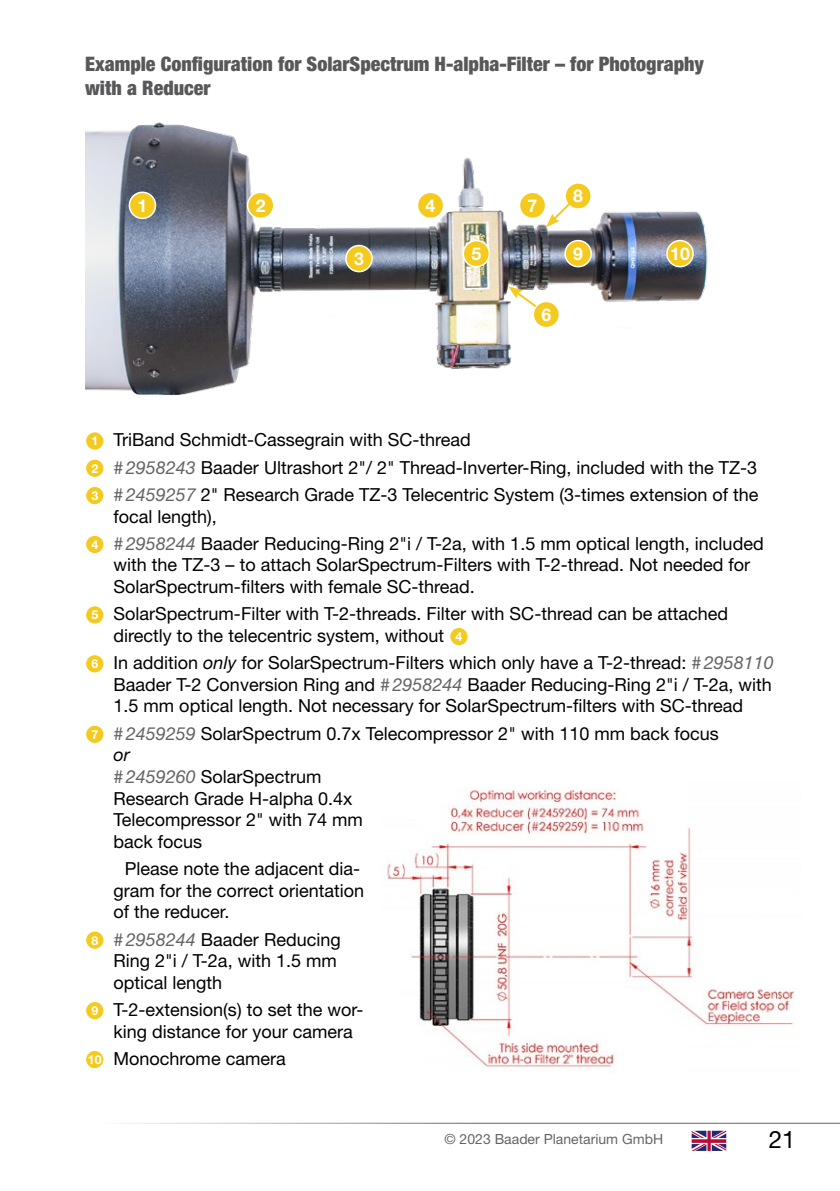
<style>
.page{position:relative;width:840px;height:1191px;background:#fff}
.page>*{position:absolute;margin:0;border:0;box-sizing:border-box;transform-origin:0 0}
.t1{font:24px "Helvetica Neue LT Std";color:#000}
.t2{font:900 condensed 20px/24px "Helvetica Neue LT Std";color:#58585a}
.t3{font:18px/21.6px "Helvetica Neue LT Std";color:#000}
.t4{font:700 17.6px "Helvetica Neue LT Std";color:#fff}
.t5{font:14px "Helvetica Neue LT Std";color:#646567}
.s1{font-weight:700;font-size:12.4px;color:#fff}
.s2{font-style:italic;color:#646567}
.s3{font-style:italic}
</style>
<div class="page">
<hr style="left:98px;top:1122px;width:741px;height:1px;background:#646567">
<svg style="left:691px;top:1130px;width:34px;height:21px"></svg>
<div style="left:86px;top:432px;width:18px;height:18px;background:#f5ca1f;border-radius:50%"></div>
<div style="left:85px;top:431px;width:19px;height:19px;border:1px solid #fff;border-radius:50%"></div>
<div style="left:86px;top:459px;width:18px;height:18px;background:#f5ca1f;border-radius:50%"></div>
<div style="left:85px;top:458px;width:19px;height:20px;border:1px solid #fff;border-radius:50%"></div>
<div style="left:86px;top:486px;width:18px;height:19px;background:#f5ca1f;border-radius:50%"></div>
<div style="left:85px;top:486px;width:19px;height:19px;border:1px solid #fff;border-radius:50%"></div>
<div style="left:86px;top:535px;width:18px;height:18px;background:#f5ca1f;border-radius:50%"></div>
<div style="left:85px;top:535px;width:19px;height:19px;border:1px solid #fff;border-radius:50%"></div>
<div style="left:86px;top:606px;width:18px;height:18px;background:#f5ca1f;border-radius:50%"></div>
<div style="left:85px;top:605px;width:19px;height:19px;border:1px solid #fff;border-radius:50%"></div>
<div style="left:449px;top:627px;width:19px;height:18px;background:#f5ca1f;border-radius:50%"></div>
<div style="left:449px;top:627px;width:19px;height:19px;border:1px solid #fff;border-radius:50%"></div>
<div style="left:86px;top:654px;width:18px;height:19px;background:#f5ca1f;border-radius:50%"></div>
<div style="left:85px;top:654px;width:19px;height:19px;border:1px solid #fff;border-radius:50%"></div>
<div style="left:86px;top:725px;width:18px;height:18px;background:#f5ca1f;border-radius:50%"></div>
<div style="left:85px;top:724px;width:19px;height:20px;border:1px solid #fff;border-radius:50%"></div>
<div style="left:86px;top:931px;width:18px;height:18px;background:#f5ca1f;border-radius:50%"></div>
<div style="left:85px;top:930px;width:19px;height:19px;border:1px solid #fff;border-radius:50%"></div>
<div style="left:86px;top:1001px;width:18px;height:18px;background:#f5ca1f;border-radius:50%"></div>
<div style="left:85px;top:1001px;width:19px;height:19px;border:1px solid #fff;border-radius:50%"></div>
<div style="left:86px;top:1050px;width:18px;height:18px;background:#f5ca1f;border-radius:50%"></div>
<div style="left:85px;top:1049px;width:19px;height:20px;border:1px solid #fff;border-radius:50%"></div>
<img style="left:387px;top:789px;width:407px;height:278px">
<img style="left:85px;top:122px;width:623px;height:273px">
<div style="left:129px;top:192px;width:26px;height:26px;background:#f5ca1f;border-radius:50%"></div>
<div style="left:129px;top:191px;width:27px;height:28px;border:1px solid #fff;border-radius:50%"></div>
<div style="left:247px;top:192px;width:26px;height:26px;background:#f5ca1f;border-radius:50%"></div>
<div style="left:247px;top:191px;width:27px;height:28px;border:1px solid #fff;border-radius:50%"></div>
<div style="left:463px;top:241px;width:26px;height:26px;background:#f5ca1f;border-radius:50%"></div>
<div style="left:462px;top:240px;width:28px;height:27px;border:1px solid #fff;border-radius:50%"></div>
<div style="left:519px;top:192px;width:26px;height:26px;background:#f5ca1f;border-radius:50%"></div>
<div style="left:518px;top:191px;width:28px;height:28px;border:1px solid #fff;border-radius:50%"></div>
<div style="left:533px;top:301px;width:26px;height:26px;background:#f5ca1f;border-radius:50%"></div>
<div style="left:532px;top:301px;width:28px;height:27px;border:1px solid #fff;border-radius:50%"></div>
<div style="left:565px;top:183px;width:26px;height:26px;background:#f5ca1f;border-radius:50%"></div>
<div style="left:564px;top:182px;width:27px;height:28px;border:1px solid #fff;border-radius:50%"></div>
<div style="left:565px;top:241px;width:26px;height:26px;background:#f5ca1f;border-radius:50%"></div>
<div style="left:564px;top:240px;width:27px;height:27px;border:1px solid #fff;border-radius:50%"></div>
<div style="left:666px;top:241px;width:26px;height:26px;background:#f5ca1f;border-radius:50%"></div>
<div style="left:666px;top:240px;width:27px;height:27px;border:1px solid #fff;border-radius:50%"></div>
<div style="left:417px;top:192px;width:26px;height:26px;background:#f5ca1f;border-radius:50%"></div>
<div style="left:416px;top:191px;width:28px;height:28px;border:1px solid #fff;border-radius:50%"></div>
<div style="left:346px;top:245px;width:26px;height:27px;background:#f5ca1f;border-radius:50%"></div>
<div style="left:345px;top:245px;width:27px;height:27px;border:1px solid #fff;border-radius:50%"></div>
<svg style="left:508px;top:286px;width:30px;height:23px"></svg>
<svg style="left:545px;top:197px;width:30px;height:30px"></svg>
<p class="t2" style="left:85px;top:52px;width:620px">Example Configuration for SolarSpectrum H-alpha-Filter – for Photography with a Reducer</p>
<p class="t4" style="left:137px;top:194px;width:11px">1</p>
<p class="t4" style="left:256px;top:194px;width:11px">2</p>
<p class="t4" style="left:354px;top:248px;width:11px">3</p>
<p class="t4" style="left:425px;top:194px;width:11px">4</p>
<p class="t4" style="left:471px;top:243px;width:11px">5</p>
<p class="t4" style="left:527px;top:194px;width:11px">7</p>
<p class="t4" style="left:541px;top:304px;width:11px">6</p>
<p class="t4" style="left:573px;top:185px;width:11px">8</p>
<p class="t4" style="left:573px;top:243px;width:11px">9</p>
<p class="t4" style="left:670px;top:243px;width:21px">10</p>
<p class="t3" style="left:91px;top:426px;width:668px;line-height:27.2px"><span class="s1">1</span> TriBand Schmidt-Cassegrain with SC-thread<br><span class="s1">2</span> <span class="s2">#2958243</span> Baader Ultrashort 2"/ 2" Thread-Inverter-Ring, included with the TZ-3<br><span class="s1">3</span> <span class="s2">#2459257</span> 2" Research Grade TZ-3 Telecentric System (3-times extension of the</p>
<p class="t3" style="left:91px;top:502px;width:673px;line-height:27.2px;text-indent:22px">focal length),<br><span class="s1">4</span> <span class="s2">#2958244</span> Baader Reducing-Ring 2"i / T-2a, with 1.5 mm optical length, included</p>
<p class="t3" style="left:113px;top:554px;width:638px">with the TZ-3 – to attach SolarSpectrum-Filters with T-2-thread. Not needed for<br>SolarSpectrum-filters with female SC-thread.</p>
<p class="t3" style="left:113px;top:603px;width:616px;text-indent:-22px"><span class="s1">5</span> SolarSpectrum-Filter with T-2-threads. Filter with SC-thread can be attached directly to the telecentric system, without <span class="s1">4</span></p>
<p class="t3" style="left:113px;top:652px;width:661px;text-align:justify;text-indent:-22px"><span class="s1">6</span> In addition <span class="s3">only</span> for SolarSpectrum-Filters which only have a T-2-thread: <span class="s2">#2958110<br></span>Baader T-2 Conversion Ring and <span class="s2">#2958244</span> Baader Reducing-Ring 2"i / T-2a, with 1.5 mm optical length. Not necessary for SolarSpectrum-filters with SC-thread</p>
<p class="t3" style="left:113px;top:722px;width:606px;text-indent:-22px"><span class="s1">7</span> <span class="s2">#2459259</span> SolarSpectrum 0.7x Telecompressor 2" with 110 mm back focus <span class="s3">or<br></span><span class="s2">#2459260</span> SolarSpectrum<br>Research Grade H-alpha 0.4x<br>Telecompressor 2" with 74 mm<br>back focus</p>
<p class="t3" style="left:113px;top:857px;width:252px;text-indent:11px">Please note the adjacent dia&shy;gram for the correct orientation of the reducer.</p>
<p class="t3" style="left:113px;top:928px;width:228px;text-indent:-22px"><span class="s1">8</span> <span class="s2">#2958244</span> Baader Reducing<br>Ring 2"i / T-2a, with 1.5 mm optical length</p>
<p class="t3" style="left:113px;top:998px;width:251px;text-indent:-22px"><span class="s1">9</span> T-2-extension(s) to set the wor&shy;king distance for your camera</p>
<p class="t3" style="left:88px;top:1047px;width:199px"><span class="s1">10</span> Monochrome camera</p>
<p class="t5" style="left:444px;top:1130px;width:220px">© 2023 Baader Planetarium GmbH</p>
<h1 class="t1" style="left:768px;top:1125px;width:28px">21</h1>
</div>
